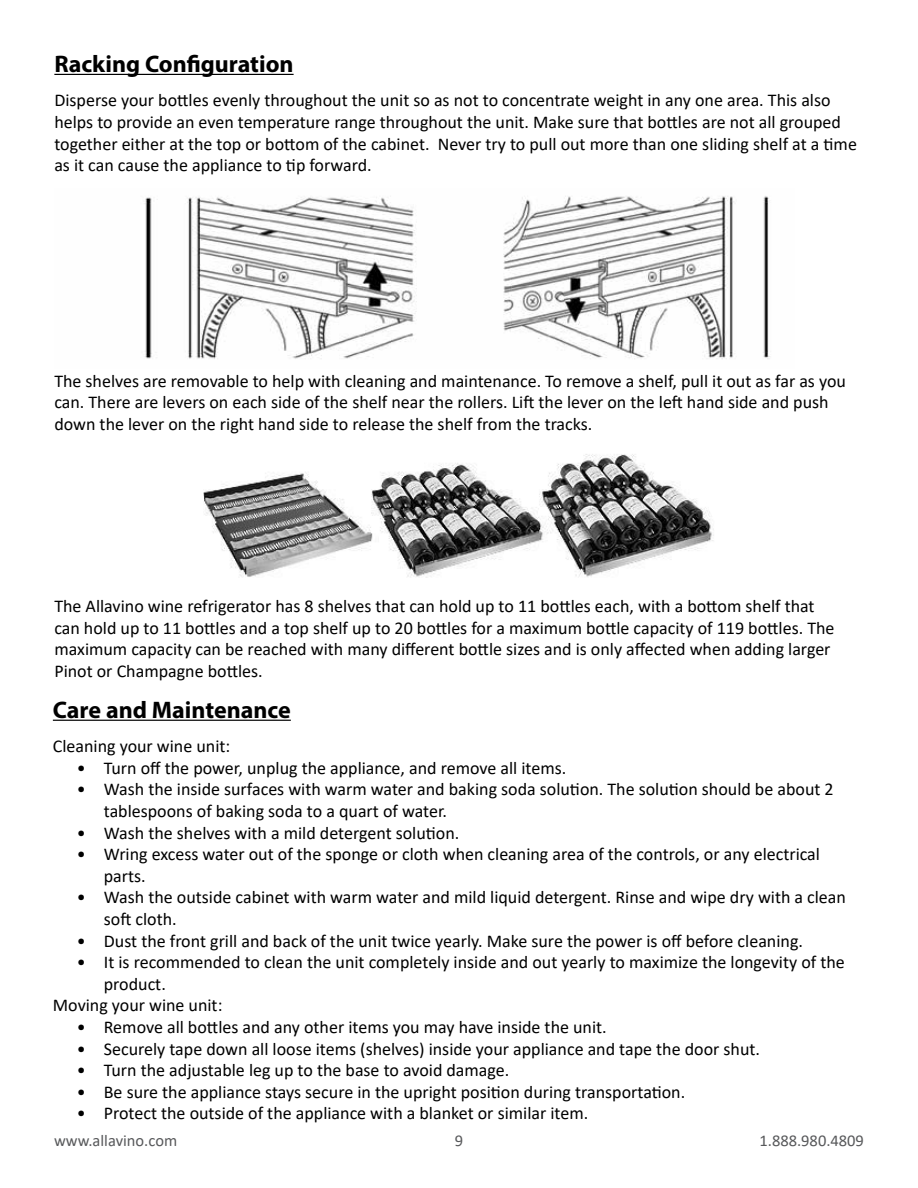
<style>
.page{position:relative;width:918px;height:1188px;background:#fff}
.page>*{position:absolute;margin:0;border:0;box-sizing:border-box;transform-origin:0 0}
.t1{font:700 24px "Myriad Pro";color:#000}
.t2{font:18px/21.6px "Calibri";color:#000}
.t3{font:16.5px "Calibri";color:#58595b}
</style>
<div class="page">
<hr style="left:54px;top:74px;width:240px;height:1px;background:#000">
<hr style="left:53px;top:720px;width:238px;height:1px;background:#000">
<img style="left:203px;top:454px;width:511px;height:124px">
<img style="left:144px;top:196px;width:626px;height:163px">
<h1 class="t1" style="left:54px;top:48px;width:241px">Racking Configuration</h1>
<p class="t2" style="left:54px;top:89px;width:804px">Disperse your bottles evenly throughout the unit so as not to concentrate weight in any one area. This also helps to provide an even temperature range throughout the unit. Make sure that bottles are not all grouped together either at the top or bottom of the cabinet. Never try to pull out more than one sliding shelf at a time as it can cause the appliance to tip forward.</p>
<p class="t2" style="left:54px;top:369px;width:793px">The shelves are removable to help with cleaning and maintenance. To remove a shelf, pull it out as far as you can. There are levers on each side of the shelf near the rollers. Lift the lever on the left hand side and push down the lever on the right hand side to release the shelf from the tracks.</p>
<p class="t2" style="left:54px;top:595px;width:782px">The Allavino wine refrigerator has 8 shelves that can hold up to 11 bottles each, with a bottom shelf that can hold up to 11 bottles and a top shelf up to 20 bottles for a maximum bottle capacity of 119 bottles. The maximum capacity can be reached with many different bottle sizes and is only affected when adding larger Pinot or Champagne bottles.</p>
<h1 class="t1" style="left:53px;top:694px;width:239px">Care and Maintenance</h1>
<p class="t2" style="left:53px;top:735px;width:179px">Cleaning your wine unit:</p>
<p class="t2" style="left:77px;top:757px;width:491px">• Turn off the power, unplug the appliance, and remove all items.</p>
<p class="t2" style="left:104px;top:778px;width:731px;text-indent:-27px">• Wash the inside surfaces with warm water and baking soda solution. The solution should be about 2 tablespoons of baking soda to a quart of water.</p>
<p class="t2" style="left:77px;top:821px;width:384px">• Wash the shelves with a mild detergent solution.</p>
<p class="t2" style="left:104px;top:843px;width:718px;text-indent:-27px">• Wring excess water out of the sponge or cloth when cleaning area of the controls, or any electrical parts.</p>
<p class="t2" style="left:104px;top:886px;width:744px;text-indent:-27px">• Wash the outside cabinet with warm water and mild liquid detergent. Rinse and wipe dry with a clean soft cloth.</p>
<p class="t2" style="left:77px;top:929px;width:728px">• Dust the front grill and back of the unit twice yearly. Make sure the power is off before cleaning.</p>
<p class="t2" style="left:77px;top:951px;width:769px">• It is recommended to clean the unit completely inside and out yearly to maximize the longevity of the</p>
<p class="t2" style="left:104px;top:973px;width:64px">product.</p>
<p class="t2" style="left:53px;top:994px;width:171px">Moving your wine unit:</p>
<p class="t2" style="left:77px;top:1016px;width:531px">• Remove all bottles and any other items you may have inside the unit.</p>
<p class="t2" style="left:77px;top:1037px;width:685px">• Securely tape down all loose items (shelves) inside your appliance and tape the door shut.</p>
<p class="t2" style="left:77px;top:1059px;width:434px">• Turn the adjustable leg up to the base to avoid damage.</p>
<p class="t2" style="left:77px;top:1081px;width:610px">• Be sure the appliance stays secure in the upright position during transportation.</p>
<p class="t2" style="left:77px;top:1102px;width:513px">• Protect the outside of the appliance with a blanket or similar item.</p>
<p class="t3" style="left:54px;top:1129px;width:125px">www.allavino.com</p>
<p class="t3" style="left:455px;top:1129px;width:10px">9</p>
<p class="t3" style="left:760px;top:1129px;width:106px">1.888.980.4809</p>
</div>
